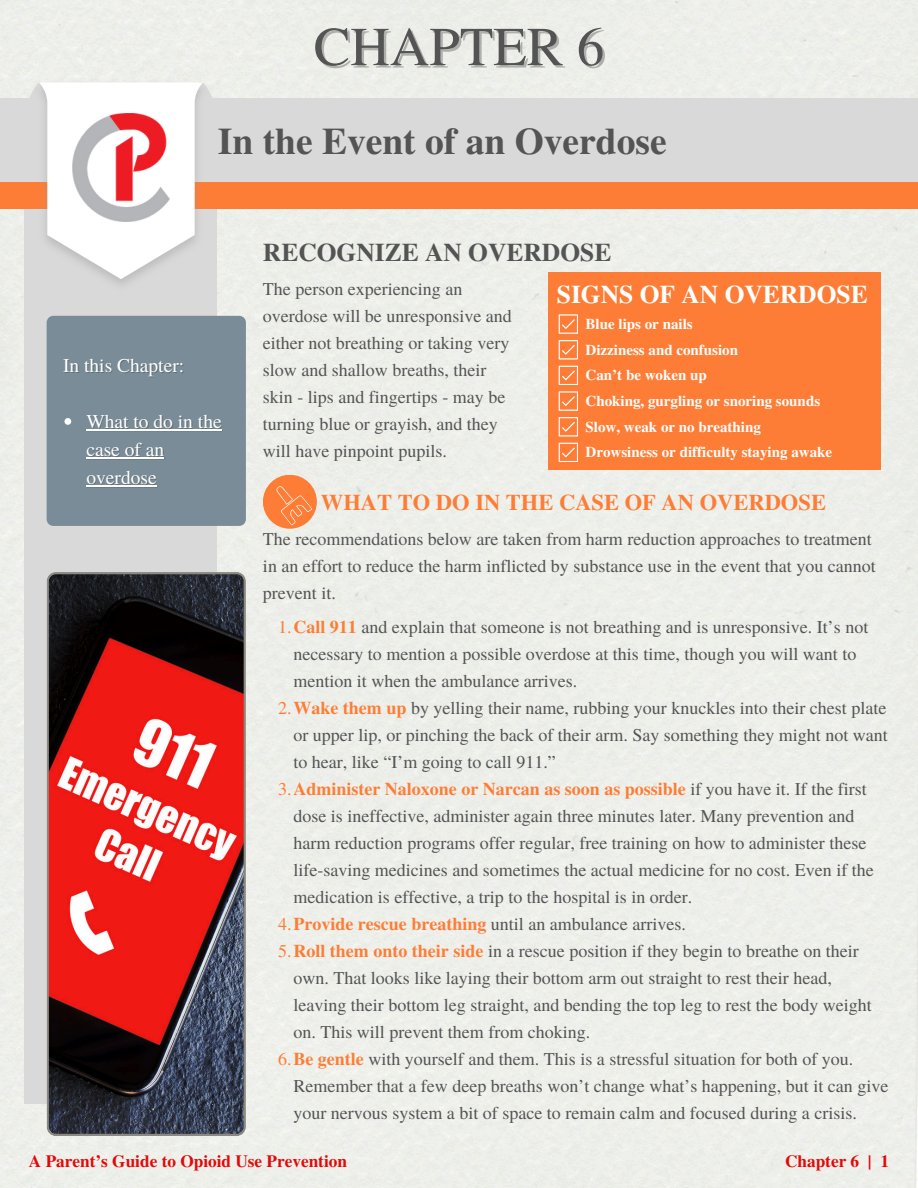
<style>
.page{position:relative;width:918px;height:1188px;background:#eef0eb}
.page>*{position:absolute;margin:0;border:0;box-sizing:border-box;transform-origin:0 0}
.t1{font:54.75px "Te X Gyre Termes";color:#545454}
.t2{font:700 37.5px "Te X Gyre Termes";color:#545454}
.t3{font:700 25.5px "Te X Gyre Termes";color:#545454}
.t4{font:700 25.5px "Te X Gyre Termes";color:#fff}
.t5{font:700 22.5px "Te X Gyre Termes";color:#fe7d36}
.t6{font:19.5px "Te X Gyre Termes";color:#fff}
.t7{font:18px/27px "Te X Gyre Termes";color:#545454}
.t8{font:700 17.25px "Te X Gyre Termes";color:#e40909}
.t9{font:700 15px "Te X Gyre Termes";color:#fff}
.s1{color:#fe7d36}
.s2{font-weight:700;color:#fe7d36}
</style>
<div class="page">
<div style="left:0;top:98px;width:918px;height:84px;background:#d9d9d9"></div>
<div style="left:25px;top:209px;width:192px;height:895px;background:#d9d9d9"></div>
<div style="left:0;top:182px;width:918px;height:27px;background:#fe7d36"></div>
<img style="left:17px;top:66px;width:208px;height:241px">
<svg style="left:28px;top:82px;width:186px;height:197px"></svg>
<svg style="left:47px;top:572px;width:199px;height:564px;background:#953334"></svg>
<img style="left:72px;top:114px;width:98px;height:108px">
<div style="left:548px;top:272px;width:333px;height:197px;background:#fe7d36"></div>
<svg style="left:559px;top:314px;width:19px;height:19px"></svg>
<svg style="left:559px;top:340px;width:19px;height:19px"></svg>
<svg style="left:559px;top:366px;width:19px;height:19px"></svg>
<svg style="left:559px;top:443px;width:19px;height:19px"></svg>
<svg style="left:559px;top:417px;width:19px;height:19px"></svg>
<svg style="left:559px;top:391px;width:19px;height:19px"></svg>
<div style="left:263px;top:475px;width:54px;height:54px;background:#fe7d36;border-radius:50%"></div>
<svg style="left:274px;top:484px;width:39px;height:42px"></svg>
<div style="left:47px;top:316px;width:199px;height:210px;background:#798c97"></div>
<hr style="left:86px;top:429px;width:136px;height:1px;background:#fff">
<hr style="left:86px;top:457px;width:78px;height:2px;background:#fff">
<hr style="left:86px;top:486px;width:71px;height:1px;background:#fff">
<p class="t1" style="left:314px;top:7px;width:292px">CHAPTER 6</p>
<p class="t2" style="left:218px;top:112px;width:450px">In the Event of an Overdose</p>
<p class="t6" style="left:63px;top:351px;width:123px">In this Chapter:</p>
<p class="t6" style="left:86px;top:408px;width:137px">What to do in the</p>
<p class="t6" style="left:86px;top:436px;width:79px">case of an</p>
<h5 class="t6" style="left:86px;top:464px;width:72px">overdose</h5>
<p class="t3" style="left:263px;top:232px;width:350px">RECOGNIZE AN OVERDOSE</p>
<p class="t7" style="left:263px;top:275px;width:250px">The person experiencing an overdose will be unresponsive and either not breathing or taking very slow and shallow breaths, their skin - lips and fingertips - may be turning blue or grayish, and they will have pinpoint pupils.</p>
<p class="t4" style="left:557px;top:275px;width:312px">SIGNS OF AN OVERDOSE</p>
<p class="t9" style="left:586px;top:312px;width:109px">Blue lips or nails</p>
<h2 class="t9" style="left:586px;top:338px;width:154px">Dizziness and confusion</h2>
<h3 class="t9" style="left:586px;top:364px;width:123px">Can’t be woken up</h3>
<p class="t9" style="left:586px;top:389px;width:236px">Choking, gurgling or snoring sounds</p>
<p class="t9" style="left:586px;top:415px;width:177px">Slow, weak or no breathing</p>
<h3 class="t9" style="left:586px;top:441px;width:248px">Drowsiness or difficulty staying awake</h3>
<h5 class="t5" style="left:321px;top:484px;width:507px">WHAT TO DO IN THE CASE OF AN OVERDOSE</h5>
<p class="t7" style="left:263px;top:525px;width:614px">The recommendations below are taken from harm reduction approaches to treatment in an effort to reduce the harm inflicted by substance use in the event that you cannot prevent it.</p>
<p class="t7" style="left:293px;top:613px;width:576px;text-indent:-15px"><span class="s1">1.</span><span class="s2">Call 911</span> and explain that someone is not breathing and is unresponsive. It’s not necessary to mention a possible overdose at this time, though you will want to mention it when the ambulance arrives.</p>
<h4 class="t7" style="left:293px;top:694px;width:596px;text-align:justify;text-indent:-15px"><span class="s1">2.</span><span class="s2">Wake them up</span> by yelling their name, rubbing your knuckles into their chest plate or upper lip, or pinching the back of their arm. Say something they might not want to hear, like “I’m going to call 911.”</h4>
<h5 class="t7" style="left:293px;top:775px;width:582px;text-indent:-15px"><span class="s1">3.</span><span class="s2">Administer Naloxone or Narcan as soon as possible</span> if you have it. If the first dose is ineffective, administer again three minutes later. Many prevention and harm reduction programs offer regular, free training on how to administer these life-saving medicines and sometimes the actual medicine for no cost. Even if the medication is effective, a trip to the hospital is in order.</h5>
<p class="t7" style="left:278px;top:910px;width:409px"><span class="s1">4.</span><span class="s2">Provide rescue breathing</span> until an ambulance arrives.</p>
<p class="t7" style="left:293px;top:937px;width:580px;text-indent:-15px"><span class="s1">5.</span><span class="s2">Roll them onto their side</span> in a rescue position if they begin to breathe on their own. That looks like laying their bottom arm out straight to rest their head, leaving their bottom leg straight, and bending the top leg to rest the body weight on. This will prevent them from choking.</p>
<p class="t7" style="left:293px;top:1045px;width:596px;text-indent:-15px"><span class="s1">6.</span><span class="s2">Be gentle</span> with yourself and them. This is a stressful situation for both of you.<br>Remember that a few deep breaths won’t change what’s happening, but it can give your nervous system a bit of space to remain calm and focused during a crisis.</p>
<p class="t8" style="left:29px;top:1147px;width:320px">A Parent’s Guide to Opioid Use Prevention</p>
<p class="t8" style="left:785px;top:1147px;width:105px">Chapter 6 | 1</p>
</div>
